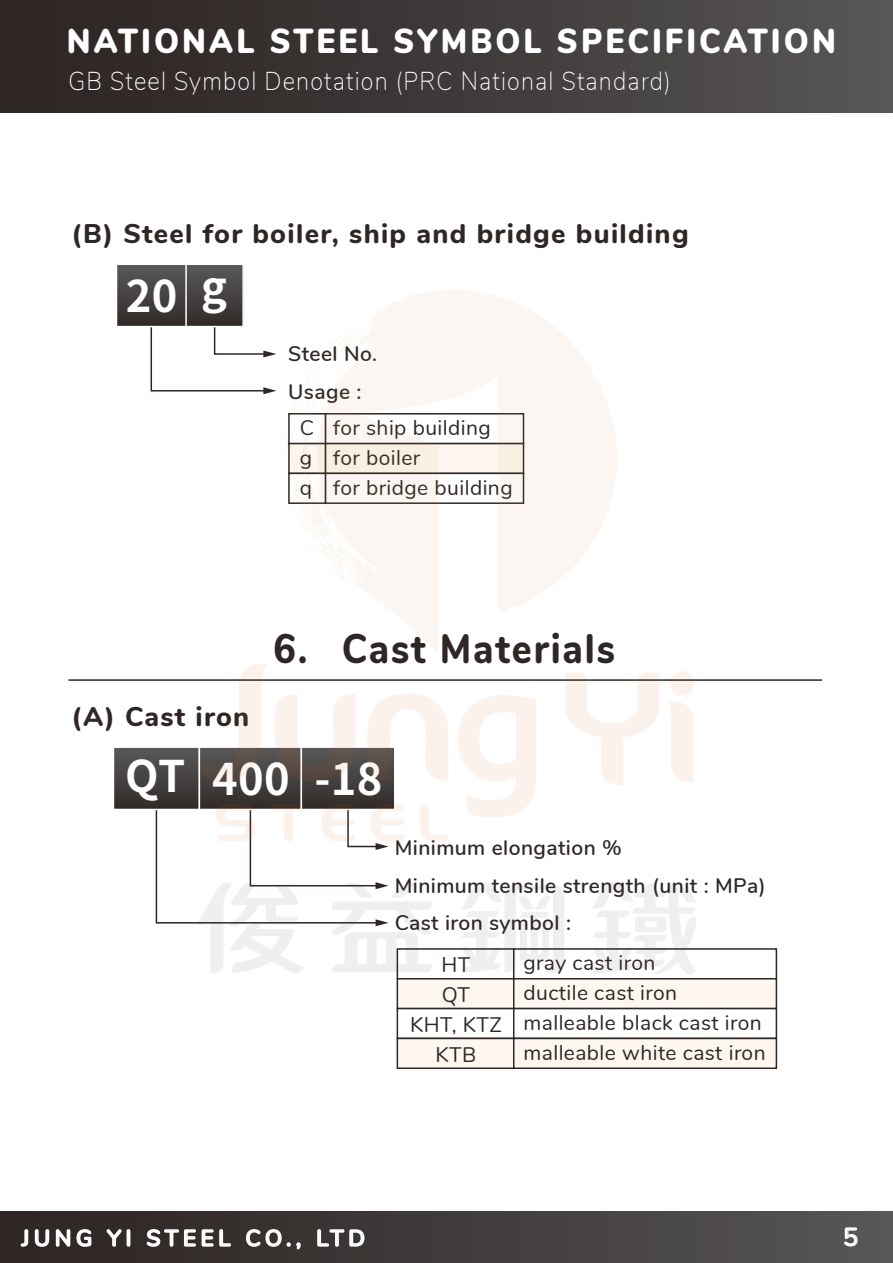
<style>
.page{position:relative;width:893px;height:1263px;background:#fff}
.page>*{position:absolute;margin:0;border:0;box-sizing:border-box;transform-origin:0 0}
.t1{font:700 43.5px "Gen Shin Gothic";letter-spacing:.01em;color:#fff}
.t2{font:800 41.25px "Nunito";letter-spacing:.05em;color:#2f2725;scale:.91 1}
.t3{font:900 34.65px "Nunito";letter-spacing:.1em;color:#fff;scale:.91 1}
.t4{font:800 27px "Nunito";letter-spacing:.05em;color:#2f2725}
.t5{font:200 25.8px "Nunito";letter-spacing:.05em;color:#fff;scale:.91 1}
.t6{font:600 25.5px "Nunito";color:#fff}
.t7{font:600 22.5px "Nunito";letter-spacing:.2em;color:#fff}
.t8{font:21px/30px "Nunito";letter-spacing:.02em;color:#2f2725}
.t9{font:600 21px/37.5px "Nunito";letter-spacing:.02em;color:#2f2725}
</style>
<div class="page">
<svg style="left:150px;top:327px;width:126px;height:67px"></svg>
<div style="left:186px;top:264px;width:57px;height:63px;background:linear-gradient(to bottom,#5a5858,#312b29)"></div>
<div style="left:185px;top:263px;width:59px;height:64px;border:2px solid #fff"></div>
<div style="left:116px;top:264px;width:70px;height:63px;background:linear-gradient(to bottom,#5a5858,#312b29)"></div>
<div style="left:116px;top:263px;width:71px;height:64px;border:2px solid #fff"></div>
<hr style="left:68px;top:679px;width:754px;height:2px;background:#2f2725">
<div style="left:113px;top:747px;width:86px;height:62px;background:linear-gradient(to bottom,#5a5859,#322c2a)"></div>
<div style="left:113px;top:746px;width:87px;height:64px;border:2px solid #fff"></div>
<div style="left:199px;top:747px;width:102px;height:62px;background:linear-gradient(to bottom,#5a5858,#322c2a)"></div>
<div style="left:199px;top:746px;width:103px;height:64px;border:2px solid #fff"></div>
<div style="left:301px;top:747px;width:94px;height:62px;background:linear-gradient(to bottom,#5a5858,#322c2a)"></div>
<div style="left:301px;top:746px;width:94px;height:64px;border:2px solid #fff"></div>
<div style="left:397px;top:978px;width:118px;height:31px;background:#fef7ef;border:2px solid #2f2725"></div>
<div style="left:397px;top:1008px;width:118px;height:31px;background:#fff;border:2px solid #2f2725"></div>
<div style="left:513px;top:948px;width:264px;height:31px;background:#fff;border:2px solid #2f2725"></div>
<div style="left:513px;top:978px;width:264px;height:31px;background:#fef7ef;border:2px solid #2f2725"></div>
<div style="left:513px;top:1008px;width:264px;height:31px;background:#fff;border:2px solid #2f2725"></div>
<div style="left:397px;top:1038px;width:118px;height:31px;background:#fef7ef;border:2px solid #2f2725"></div>
<div style="left:513px;top:1038px;width:264px;height:31px;background:#fef7ef;border:2px solid #2f2725"></div>
<div style="left:0;top:0;width:893px;height:112px;background:linear-gradient(to right,#2a2220,#555454)"></div>
<div style="left:0;top:1211px;width:893px;height:52px;background:linear-gradient(to right,#2b2321,#565555)"></div>
<svg style="left:20px;top:1228px;width:73px;height:20px"></svg>
<svg style="left:105px;top:1228px;width:27px;height:20px"></svg>
<svg style="left:145px;top:1228px;width:87px;height:20px;background:#716c6b"></svg>
<svg style="left:245px;top:1228px;width:56px;height:23px"></svg>
<svg style="left:316px;top:1228px;width:49px;height:20px"></svg>
<svg style="left:844px;top:1227px;width:13px;height:19px"></svg>
<svg style="left:284px;top:289px;width:333px;height:363px;fill:#fbf6f1"></svg>
<svg style="left:591px;top:882px;width:106px;height:92px"></svg>
<svg style="left:458px;top:695px;width:78px;height:122px"></svg>
<svg style="left:202px;top:664px;width:66px;height:119px"></svg>
<svg style="left:155px;top:804px;width:294px;height:170px"></svg>
<svg style="left:460px;top:883px;width:104px;height:90px"></svg>
<svg style="left:565px;top:673px;width:94px;height:113px"></svg>
<svg style="left:670px;top:671px;width:24px;height:111px"></svg>
<svg style="left:367px;top:694px;width:81px;height:87px"></svg>
<svg style="left:275px;top:694px;width:81px;height:87px"></svg>
<h3 class="t3" style="left:67px;top:15px;width:847px">NATIONAL STEEL SYMBOL SPECIFICATION</h3>
<p class="t5" style="left:68px;top:62px;width:663px">GB Steel Symbol Denotation (PRC National Standard)</p>
<p class="t4" style="left:72px;top:214px;width:619px">(B) Steel for boiler, ship and bridge building</p>
<h1 class="t1" style="left:126px;top:263px;width:103px">20 g</h1>
<p class="t9" style="left:288px;top:334px;width:90px">Steel No.<br>Usage :</p>
<p class="t8" style="left:300px;top:411px;width:16px;text-align:justify">C g q</p>
<p class="t8" style="left:333px;top:412px;width:181px">for ship building for boiler<br>for bridge building</p>
<h2 class="t2" style="left:274px;top:618px;width:377px">6. Cast Materials</h2>
<p class="t4" style="left:72px;top:697px;width:179px">(A) Cast iron</p>
<h1 class="t1" style="left:125px;top:745px;width:259px">QT 400 -18</h1>
<p class="t9" style="left:395px;top:828px;width:372px">Minimum elongation %<br>Minimum tensile strength (unit : MPa)<br>Cast iron symbol :</p>
<p class="t8" style="left:523px;top:947px;width:244px">gray cast iron<br>ductile cast iron malleable black cast iron malleable white cast iron</p>
<p class="t8" style="left:410px;top:948px;width:93px;text-align:center">HT<br>QT<br>KHT, KTZ<br>KTB</p>
<p class="t7" style="left:22px;top:1221px;width:345px">JUNG YI STEEL CO., LTD</p>
<p class="t6" style="left:843px;top:1218px;width:17px">5</p>
</div>
